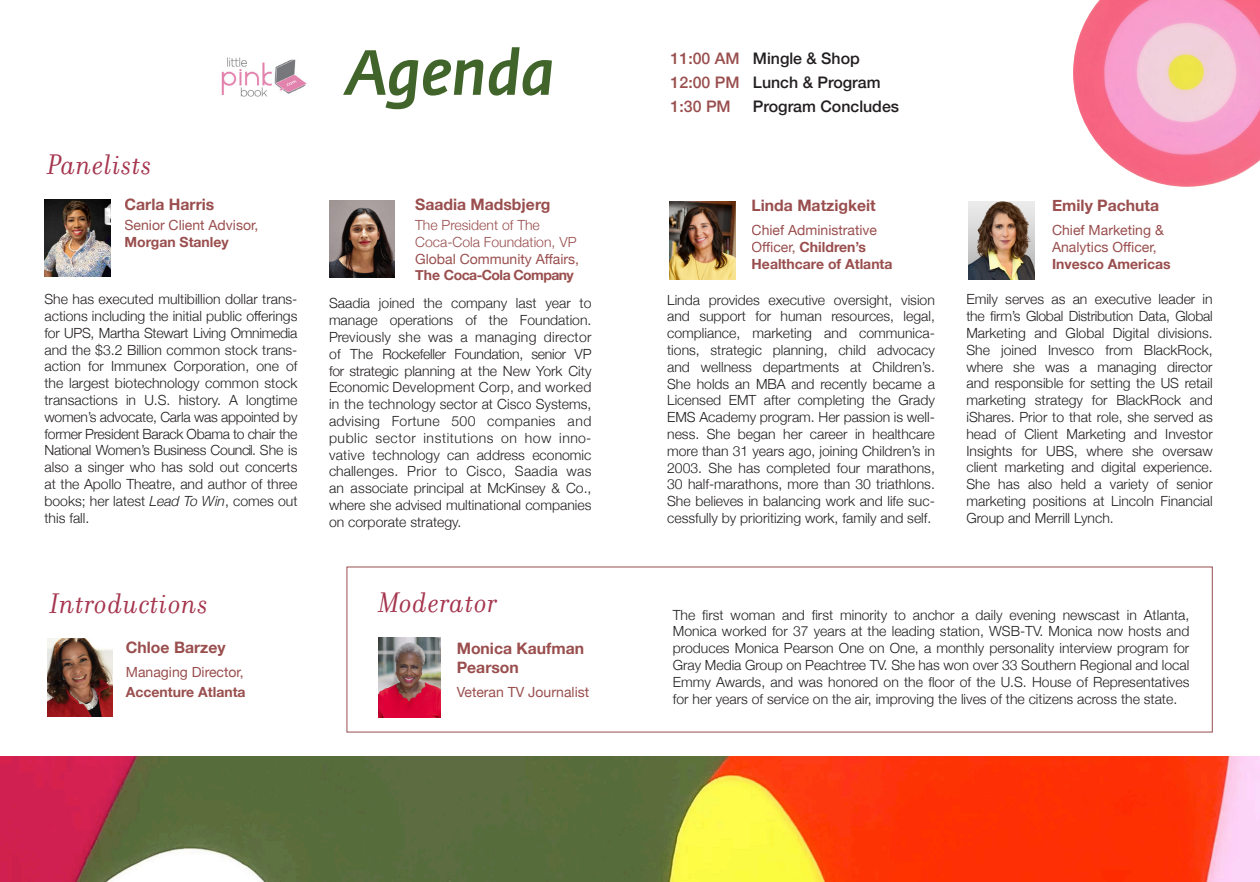
<style>
.page{position:relative;width:1260px;height:882px;background:#fff}
.page>*{position:absolute;margin:0;border:0;box-sizing:border-box;transform-origin:0 0}
.t1{font:italic 500 63px "Fedra Sans";color:#40642a}
.t2{font:italic 30.62px "Filosofia OT";letter-spacing:.02em;color:#a5354e}
.t3{font:500 15.92px "Helvetica Neue";color:#231f20}
.t4{font:500 15.92px "Helvetica Neue";color:#9a4e4e}
.t5{font:700 15.75px/18.9px "Helvetica Neue";color:#9a4e4e}
.t6{font:300 14px/16.8px "Helvetica Neue";color:#231f20;text-align:justify}
.t7{font:14px/16.8px "Helvetica Neue";color:#9a4e4e}
.t8{font:700 14px/16.8px "Helvetica Neue";color:#9a4e4e}
.t9{font:300 14px/16.8px "Helvetica Neue";color:#9a4e4e}
.s1{font-style:italic}
.s2{font-weight:400}
.s3{font-weight:700}
.s4{color:#9a4e4e}
</style>
<div class="page">
<img style="left:969px;top:201px;width:65px;height:78px">
<img style="left:670px;top:201px;width:65px;height:78px">
<img style="left:47px;top:639px;width:66px;height:78px">
<img style="left:221px;top:57px;width:86px;height:40px">
<img style="left:0;top:756px;width:1260px;height:126px">
<img style="left:329px;top:200px;width:66px;height:77px">
<img style="left:378px;top:637px;width:63px;height:80px">
<img style="left:45px;top:199px;width:65px;height:78px">
<svg style="left:1073px;top:0;width:187px;height:187px;background:#f6a4bb"></svg>
<p class="t2" style="left:47px;top:148px;width:106px">Panelists</p>
<p class="t5" style="left:125px;top:195px;width:91px">Carla Harris</p>
<p class="t7" style="left:125px;top:217px;width:135px">Senior Client Advisor,</p>
<p class="t8" style="left:125px;top:234px;width:106px">Morgan Stanley</p>
<p class="t6" style="left:45px;top:290px;width:255px">She has executed multibillion dollar trans&shy;actions including the initial public offerings for UPS, Martha Stewart Living Omnimedia and the $3.2 Billion common stock trans&shy;action for Immunex Corporation, one of the largest biotechnology common stock transactions in U.S. history. A longtime women’s advocate, Carla was appointed by former President Barack Obama to chair the National Women’s Business Council. She is also a singer who has sold out concerts at the Apollo Theatre, and author of three books; her latest <span class="s1">Lead To Win</span>, comes out this fall.</p>
<p class="t1" style="left:346px;top:38px;width:210px">Agenda</p>
<p class="t5" style="left:415px;top:195px;width:137px">Saadia Madsbjerg</p>
<p class="t9" style="left:415px;top:216px;width:165px">The President of The<br>Coca-Cola Foundation, VP<br><span class="s2">Global Community Affairs,<br></span><span class="s3">The Coca-Cola Company</span></p>
<p class="t6" style="left:329px;top:294px;width:264px">Saadia joined the company last year to manage operations of the Foundation.<br>Previously she was a managing director of The Rockefeller Foundation, senior VP for strategic planning at the New York City Economic Development Corp, and worked in the technology sector at Cisco Systems, advising Fortune 500 companies and public sector institutions on how inno&shy;vative technology can address economic challenges. Prior to Cisco, Saadia was an associate principal at McKinsey &amp; Co., where she advised multinational companies on corporate strategy.</p>
<p class="t2" style="left:50px;top:586px;width:160px">Introductions</p>
<p class="t2" style="left:378px;top:586px;width:120px">Moderator</p>
<p class="t5" style="left:126px;top:639px;width:101px">Chloe Barzey</p>
<p class="t7" style="left:126px;top:663px;width:121px;line-height:20.3px">Managing Director,<br><span class="s3">Accenture Atlanta</span></p>
<p class="t5" style="left:457px;top:640px;width:129px">Monica Kaufman<br>Pearson</p>
<p class="t7" style="left:457px;top:684px;width:134px">Veteran TV Journalist</p>
<p class="t3" style="left:671px;top:46px;width:191px"><span class="s4">11:00 AM</span> Mingle &amp; Shop</p>
<p class="t3" style="left:671px;top:70px;width:211px"><span class="s4">12:00 PM</span> Lunch &amp; Program</p>
<p class="t4" style="left:671px;top:94px;width:62px">1:30 PM</p>
<p class="t3" style="left:753px;top:94px;width:148px">Program Concludes</p>
<p class="t5" style="left:752px;top:197px;width:126px">Linda Matzigkeit</p>
<p class="t8" style="left:752px;top:222px;width:143px"><span class="s2">Chief Administrative<br>Officer,</span> Children’s<br>Healthcare of Atlanta</p>
<p class="t6" style="left:667px;top:290px;width:269px">Linda provides executive oversight, vision and support for human resources, legal, compliance, marketing and communica&shy;tions, strategic planning, child advocacy and wellness departments at Children’s.<br>She holds an MBA and recently became a Licensed EMT after completing the Grady EMS Academy program. Her passion is well&shy;ness. She began her career in healthcare more than 31 years ago, joining Children’s in 2003. She has completed four marathons, 30 half-marathons, more than 30 triathlons.<br>She believes in balancing work and life suc&shy;cessfully by prioritizing work, family and self.</p>
<p class="t5" style="left:1052px;top:197px;width:109px">Emily Pachuta</p>
<p class="t7" style="left:1052px;top:223px;width:113px">Chief Marketing &amp;<br>Analytics Officer,</p>
<p class="t8" style="left:1052px;top:256px;width:120px">Invesco Americas</p>
<p class="t6" style="left:966px;top:290px;width:248px">Emily serves as an executive leader in the firm’s Global Distribution Data, Global Marketing and Global Digital divisions.<br>She joined Invesco from BlackRock, where she was a managing director and responsible for setting the US retail marketing strategy for BlackRock and iShares. Prior to that role, she served as head of Client Marketing and Investor Insights for UBS, where she oversaw client marketing and digital experience.<br>She has also held a variety of senior marketing positions at Lincoln Financial Group and Merrill Lynch.</p>
<p class="t6" style="left:673px;top:605px;width:518px">The first woman and first minority to anchor a daily evening newscast in Atlanta, Monica worked for 37 years at the leading station, WSB-TV. Monica now hosts and produces Monica Pearson One on One, a monthly personality interview program for Gray Media Group on Peachtree TV. She has won over 33 Southern Regional and local Emmy Awards, and was honored on the floor of the U.S. House of Representatives for her years of service on the air, improving the lives of the citizens across the state.</p>
</div>
